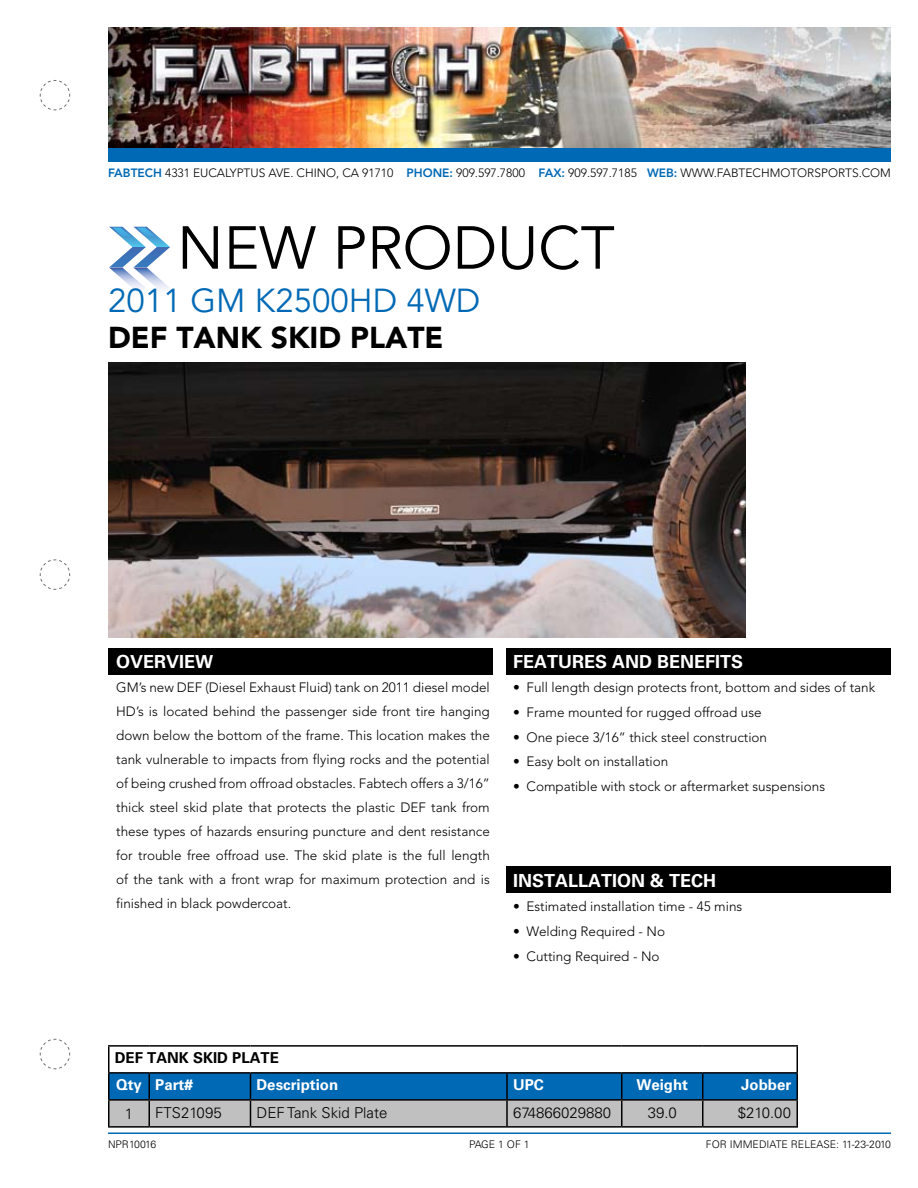
<style>
.page{position:relative;width:918px;height:1188px;background:#fff}
.page>*{position:absolute;margin:0;border:0;box-sizing:border-box;transform-origin:0 0}
.t1{font:60px "Avenir LT";color:#000}
.t2{font:33px "Avenir LT";color:#0069b5}
.t3{font:900 30px "Avenir LT";color:#000}
.t4{font:700 18px "Univers LT";color:#fff}
.t5{font:300 15px "Univers LT";color:#000}
.t6{font:700 15px "Univers LT";color:#fff}
.t7{font:700 15px "Univers LT";color:#000}
.t8{font:300 13.5px/24px "Avenir LT";color:#000;text-align:justify}
.t9{font:300 12px "Avenir LT";color:#000}
.t10{font:300 10.5px "Univers LT";color:#000}
.s1{font-weight:800;color:#0069b5}
</style>
<div class="page">
<img style="left:108px;top:27px;width:783px;height:121px">
<svg style="left:39px;top:80px;width:31px;height:31px"></svg>
<svg style="left:39px;top:559px;width:31px;height:31px"></svg>
<svg style="left:39px;top:1039px;width:31px;height:31px"></svg>
<div style="left:108px;top:148px;width:783px;height:14px;background:#0069b5"></div>
<img style="left:108px;top:362px;width:638px;height:275px">
<svg style="left:109px;top:227px;width:61px;height:63px"></svg>
<div style="left:108px;top:648px;width:385px;height:27px;background:#000"></div>
<div style="left:506px;top:648px;width:385px;height:27px;background:#000"></div>
<div style="left:506px;top:866px;width:385px;height:27px;background:#000"></div>
<hr style="left:108px;top:1132px;width:783px;height:2px;background:#0069b5">
<hr style="left:108px;top:1045px;width:41px;height:2px;background:#000">
<hr style="left:108px;top:1047px;width:2px;height:25px;background:#000">
<hr style="left:149px;top:1045px;width:101px;height:2px;background:#000">
<hr style="left:250px;top:1045px;width:257px;height:2px;background:#000">
<hr style="left:507px;top:1045px;width:115px;height:2px;background:#000">
<hr style="left:622px;top:1045px;width:81px;height:2px;background:#000">
<hr style="left:703px;top:1045px;width:95px;height:2px;background:#000">
<hr style="left:796px;top:1047px;width:2px;height:25px;background:#000">
<hr style="left:108px;top:1072px;width:41px;height:2px;background:#000">
<hr style="left:108px;top:1074px;width:2px;height:25px;background:#000">
<hr style="left:149px;top:1072px;width:101px;height:2px;background:#000">
<hr style="left:250px;top:1072px;width:257px;height:2px;background:#000">
<hr style="left:507px;top:1072px;width:115px;height:2px;background:#000">
<hr style="left:622px;top:1072px;width:81px;height:2px;background:#000">
<hr style="left:703px;top:1072px;width:95px;height:2px;background:#000">
<hr style="left:796px;top:1074px;width:2px;height:25px;background:#000">
<hr style="left:108px;top:1099px;width:41px;height:2px;background:#000">
<hr style="left:108px;top:1101px;width:2px;height:25px;background:#000">
<svg style="left:109px;top:1073px;width:688px;height:53px;background:#5b8db1"></svg>
<hr style="left:703px;top:1099px;width:95px;height:2px;background:#000">
<hr style="left:702px;top:1101px;width:2px;height:25px;background:#000">
<hr style="left:796px;top:1101px;width:2px;height:25px;background:#000">
<hr style="left:108px;top:1126px;width:41px;height:2px;background:#000">
<hr style="left:149px;top:1126px;width:101px;height:2px;background:#000">
<hr style="left:250px;top:1126px;width:257px;height:2px;background:#000">
<hr style="left:507px;top:1126px;width:115px;height:2px;background:#000">
<hr style="left:622px;top:1126px;width:81px;height:2px;background:#000">
<hr style="left:703px;top:1126px;width:95px;height:2px;background:#000">
<p class="t9" style="left:108px;top:165px;width:784px"><span class="s1">FABTECH</span> 4331 EUCALYPTUS AVE. CHINO, CA 91710 <span class="s1">PHONE:</span> 909.597.7800 <span class="s1">FAX:</span> 909.597.7185 <span class="s1">WEB:</span> WWW.FABTECHMOTORSPORTS.COM</p>
<h1 class="t1" style="left:177px;top:213px;width:439px">NEW PRODUCT</h1>
<h2 class="t2" style="left:108px;top:281px;width:374px">2011 GM K2500HD 4WD</h2>
<h3 class="t3" style="left:108px;top:319px;width:337px">DEF TANK SKID PLATE</h3>
<h3 class="t4" style="left:116px;top:651px;width:99px">OVERVIEW</h3>
<p class="t8" style="left:116px;top:675px;width:375px">GM’s new DEF (Diesel Exhaust Fluid) tank on 2011 diesel model HD’s is located behind the passenger side front tire hanging down below the bottom of the frame. This location makes the tank vulnerable to impacts from flying rocks and the potential of being crushed from offroad obstacles. Fabtech offers a 3/16” thick steel skid plate that protects the plastic DEF tank from these types of hazards ensuring puncture and dent resistance for trouble free offroad use. The skid plate is the full length of the tank with a front wrap for maximum protection and is finished in black powdercoat.</p>
<h3 class="t4" style="left:513px;top:651px;width:232px">FEATURES AND BENEFITS</h3>
<p class="t8" style="left:513px;top:676px;width:364px">• Full length design protects front, bottom and sides of tank</p>
<p class="t8" style="left:513px;top:700px;width:250px">• Frame mounted for rugged offroad use</p>
<p class="t8" style="left:513px;top:725px;width:256px">• One piece 3/16” thick steel construction</p>
<p class="t8" style="left:513px;top:750px;width:157px">• Easy bolt on installation</p>
<p class="t8" style="left:513px;top:775px;width:314px">• Compatible with stock or aftermarket suspensions</p>
<h3 class="t4" style="left:513px;top:870px;width:205px">INSTALLATION &amp; TECH</h3>
<p class="t8" style="left:513px;top:895px;width:231px">• Estimated installation time - 45 mins</p>
<p class="t8" style="left:513px;top:919px;width:154px">• Welding Required - No</p>
<p class="t8" style="left:513px;top:944px;width:148px">• Cutting Required - No</p>
<p class="t7" style="left:115px;top:1049px;width:166px">DEF TANK SKID PLATE</p>
<p class="t6" style="left:116px;top:1076px;width:78px">Qty Part#</p>
<p class="t6" style="left:256px;top:1076px;width:83px">Description</p>
<p class="t6" style="left:513px;top:1076px;width:32px">UPC</p>
<p class="t6" style="left:636px;top:1076px;width:53px">Weight</p>
<p class="t6" style="left:741px;top:1076px;width:52px">Jobber</p>
<p class="t5" style="left:125px;top:1104px;width:10px">1</p>
<p class="t5" style="left:155px;top:1103px;width:68px">FTS21095</p>
<p class="t5" style="left:257px;top:1103px;width:132px">DEF Tank Skid Plate</p>
<p class="t5" style="left:513px;top:1103px;width:100px">674866029880</p>
<p class="t5" style="left:648px;top:1103px;width:31px">39.0</p>
<p class="t5" style="left:738px;top:1103px;width:55px">$210.00</p>
<p class="t10" style="left:108px;top:1138px;width:50px">NPR10016</p>
<p class="t10" style="left:469px;top:1138px;width:62px">PAGE 1 OF 1</p>
<p class="t10" style="left:706px;top:1138px;width:187px">FOR IMMEDIATE RELEASE: 11-23-2010</p>
</div>
